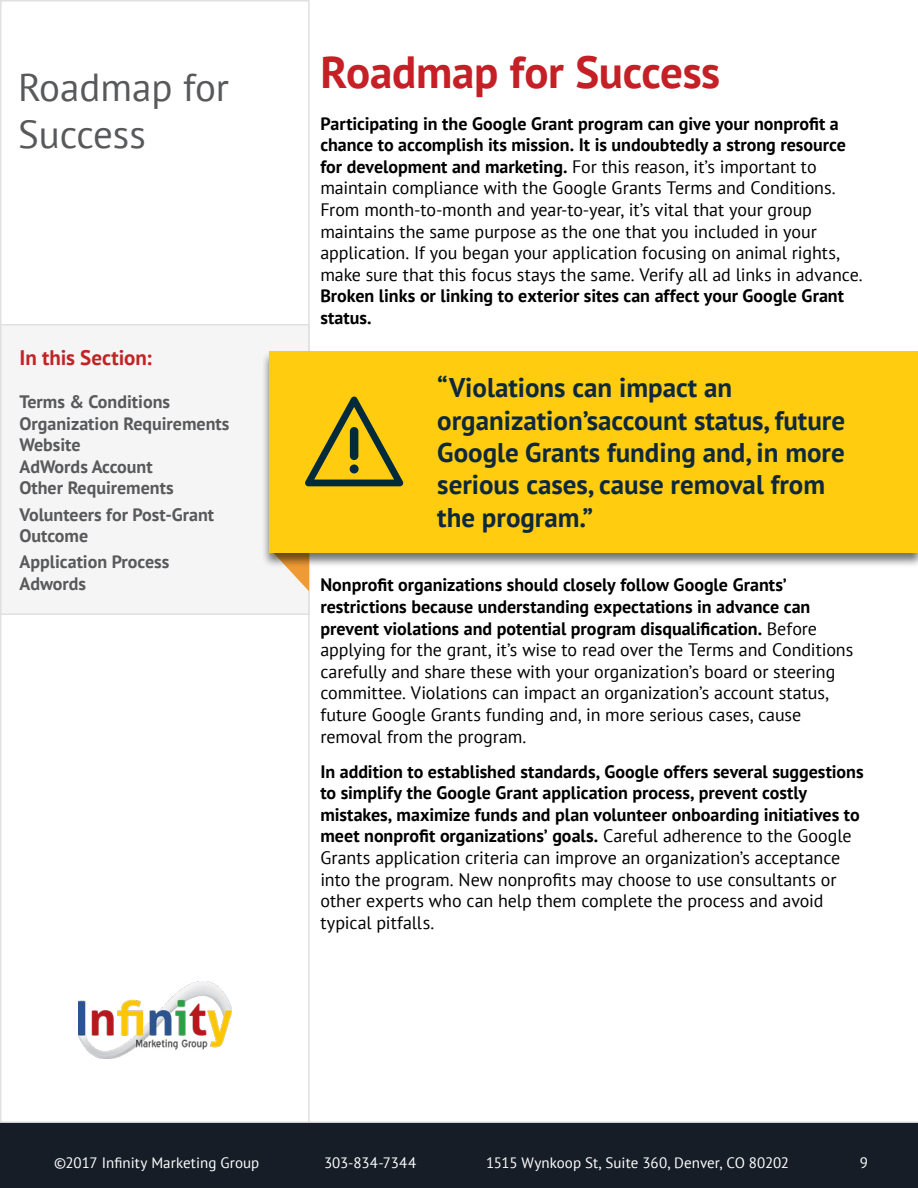
<style>
.page{position:relative;width:918px;height:1188px;background:#fff}
.page>*{position:absolute;margin:0;border:0;box-sizing:border-box;transform-origin:0 0}
.t1{font:700 45px "PT Sans";letter-spacing:-.01em;color:#c42026}
.t2{font:39px/46.8px "PT Sans";color:#58595b}
.t3{font:700 27px/32.4px "PT Sans";color:#0f283b}
.t4{font:700 21px "PT Sans";letter-spacing:-.005em;color:#c02426}
.t5{font:18px/21.6px "PT Sans";letter-spacing:-.005em;color:#000}
.t6{font:700 18px/21.6px "PT Sans";color:#000}
.t7{font:700 18px/21.6px "PT Sans";color:#58595b}
.t8{font:15px "PT Sans";letter-spacing:.005em;color:#fff}
.s1{font-weight:700}
.s2{font-weight:400}
</style>
<div class="page">
<svg style="left:0;top:0;width:310px;height:1121px"></svg>
<img style="left:79px;top:981px;width:152px;height:78px">
<div style="left:0;top:1121px;width:918px;height:67px;background:#161d27"></div>
<div style="left:1px;top:325px;width:308px;height:289px;background:#f5f5f5"></div>
<div style="left:0;top:324px;width:310px;height:291px;border:2px solid #e0e0e0"></div>
<svg style="left:288px;top:569px;width:21px;height:22px"></svg>
<div style="left:261px;top:350px;width:657px;height:219px;background:#000;opacity:.55"></div>
<div style="left:269px;top:351px;width:649px;height:202px;background:#ffcc10"></div>
<svg style="left:305px;top:397px;width:98px;height:89px"></svg>
<div style="left:350px;top:427px;width:8px;height:33px;background:#022a3b;border-radius:4px"></div>
<div style="left:350px;top:464px;width:9px;height:9px;background:#022a3b;border-radius:50%"></div>
<h2 class="t2" style="left:18px;top:63px;width:213px">Roadmap for<br>Success</h2>
<p class="t4" style="left:20px;top:344px;width:134px">In this Section:</p>
<p class="t7" style="left:20px;top:391px;width:211px">Terms &amp; Conditions<br>Organization Requirements<br>Website<br>AdWords Account<br>Other Requirements</p>
<p class="t7" style="left:20px;top:503px;width:196px">Volunteers for Post-Grant<br>Outcome</p>
<p class="t7" style="left:20px;top:551px;width:151px">Application Process<br>Adwords</p>
<h1 class="t1" style="left:320px;top:42px;width:401px">Roadmap for Success</h1>
<p class="t5" style="left:320px;top:112px;width:544px"><span class="s1">Participating in the Google Grant program can give your nonprofit a chance to accomplish its mission. It is undoubtedly a strong resource for development and marketing.</span> For this reason, it’s important to maintain compliance with the Google Grants Terms and Conditions.<br>From month-to-month and year-to-year, it’s vital that your group maintains the same purpose as the one that you included in your application. If you began your application focusing on animal rights, make sure that this focus stays the same. Verify all ad links in advance.</p>
<p class="t6" style="left:320px;top:285px;width:525px">Broken links or linking to exterior sites can affect your Google Grant status.</p>
<h3 class="t3" style="left:437px;top:371px;width:409px">“Violations can impact an organization’saccount status, future<br>Google Grants funding and, in more serious cases, cause removal from the program.”</h3>
<p class="t5" style="left:320px;top:574px;width:534px"><span class="s1">Nonprofit organizations should closely follow Google Grants’ restrictions because understanding expectations in advance can prevent violations and potential program disqualification.</span> Before applying for the grant, it’s wise to read over the Terms and Conditions carefully and share these with your organization’s board or steering committee. Violations can impact an organization’s account status, future Google Grants funding and, in more serious cases, cause removal from the program.</p>
<p class="t6" style="left:320px;top:760px;width:545px">In addition to established standards, Google offers several suggestions to simplify the Google Grant application process, prevent costly mistakes, maximize funds and plan volunteer onboarding initiatives to meet nonprofit organizations’ goals. <span class="s2">Careful adherence to the Google Grants application criteria can improve an organization’s acceptance into the program. New nonprofits may choose to use consultants or other experts who can help them complete the process and avoid typical pitfalls.</span></p>
<p class="t8" style="left:54px;top:1153px;width:207px">©2017 Infinity Marketing Group</p>
<p class="t8" style="left:324px;top:1153px;width:94px">303-834-7344</p>
<p class="t8" style="left:486px;top:1153px;width:305px">1515 Wynkoop St, Suite 360, Denver, CO 80202</p>
<p class="t8" style="left:860px;top:1153px;width:10px">9</p>
</div>
